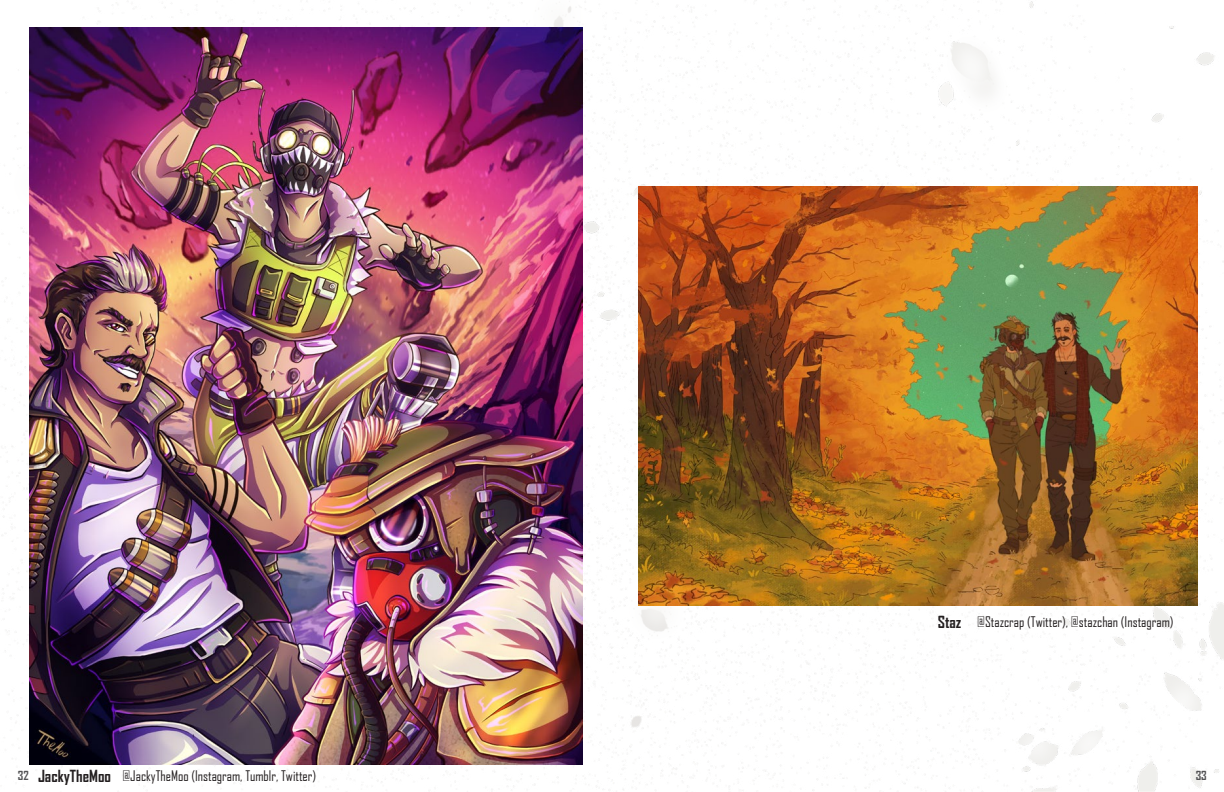
<style>
.page{position:relative;width:1224px;height:792px;background:#fff}
.page>*{position:absolute;margin:0;border:0;box-sizing:border-box;transform-origin:0 0}
.Author_Artist_Name{font:700 16px "Agency FB";color:#231f20}
.Auth_Art_CREDITS{font:14px "Agency FB";color:#231f20}
.t1{font:700 12px "Agency FB";color:#535355}
.s1{font-size:12px;color:#535355}
</style>
<div class="page">
<img style="left:2px;top:1px;width:1222px;height:791px">
<img style="left:29px;top:27px;width:554px;height:738px">
<img style="left:638px;top:186px;width:560px;height:420px">
<p class="Author_Artist_Name" style="left:938px;top:612px;width:25px">Staz</p>
<p class="Auth_Art_CREDITS" style="left:977px;top:613px;width:198px">@Stazcrap (Twitter), @stazchan (Instagram)</p>
<p class="Author_Artist_Name" style="left:18px;top:766px;width:95px"><span class="s1">32</span> JackyTheMoo</p>
<p class="Auth_Art_CREDITS" style="left:122px;top:767px;width:195px">@JackyTheMoo (Instagram, Tumblr, Twitter)</p>
<p class="t1" style="left:1196px;top:768px;width:13px">33</p>
</div>
